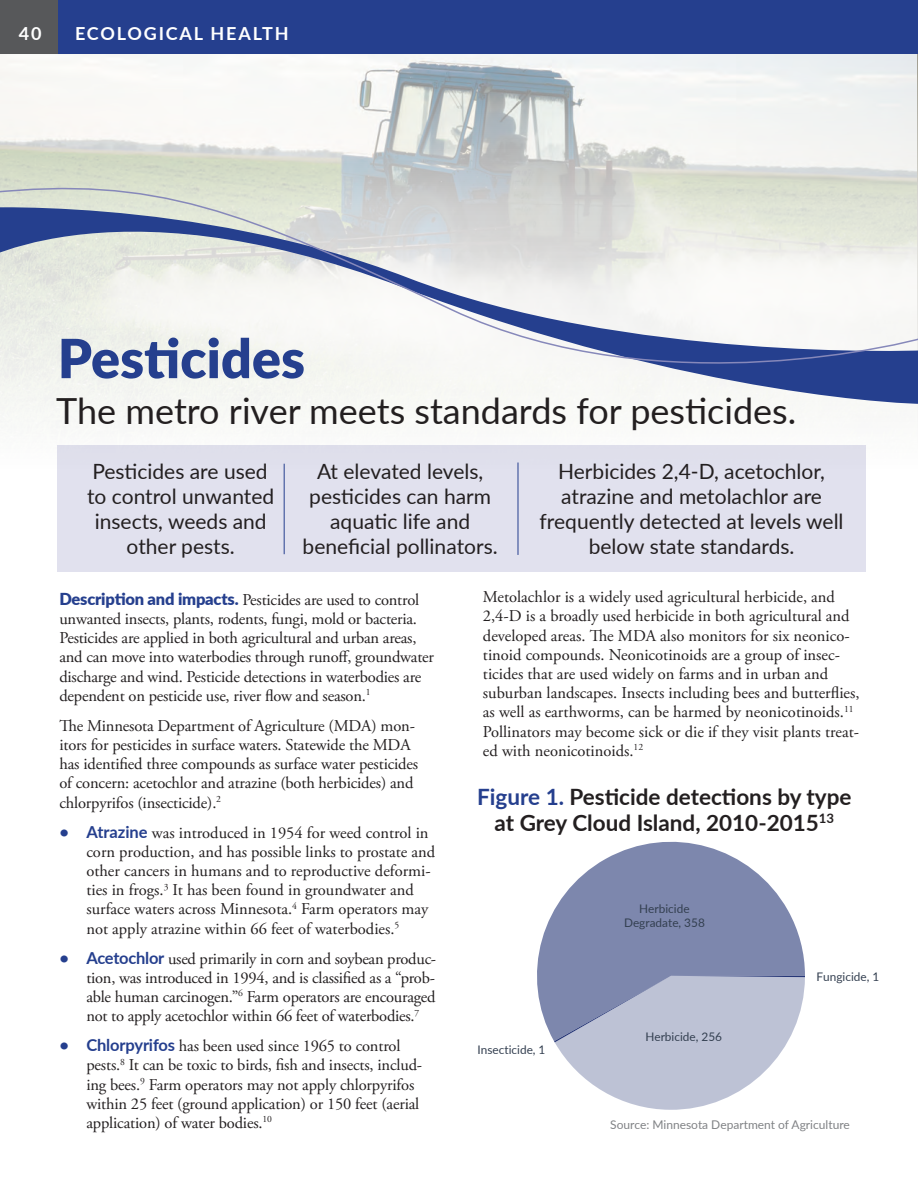
<style>
.page{position:relative;width:918px;height:1188px;background:#fff}
.page>*{position:absolute;margin:0;border:0;box-sizing:border-box;transform-origin:0 0}
.Indicator_Names{font:900 54px "Lato";color:#253f8e}
.Headline{font:36px "Lato";color:#231f20}
.t1{font:700 22.5px/25.5px "Lato";color:#231f20;text-align:center}
.Summary_Points{font:21px/25.2px "Lato";color:#231f20;text-align:center}
.t2{font:700 18px "Lato";letter-spacing:.1em;color:#fff}
.t3{font:16.5px/19.2px "Adobe Garamond Pro";letter-spacing:-.01em;color:#231f20}
.Chart_Source_Listing{font:12px "Lato";color:#808285}
.t4{font:11.85px/13.8px "Lato";color:#333f50;text-align:center}
.s1{font-family:"Lato";font-weight:900;color:#253f8e}
.s2{font-family:"Lato";font-weight:700;color:#253f8e}
.s3{color:#253f8e}
</style>
<div class="page">
<svg style="left:0;top:54px;width:918px;height:504px;fill:#f7f7f5"></svg>
<div style="left:58px;top:0;width:860px;height:54px;background:#253f8e"></div>
<div style="left:0;top:0;width:58px;height:54px;background:#57585a"></div>
<div style="left:58px;top:446px;width:808px;height:126px;background:#e1e1ee"></div>
<svg style="left:0;top:176px;width:918px;height:233px"></svg>
<hr style="left:284px;top:464px;width:1px;height:90px;background:#253f8e">
<hr style="left:518px;top:463px;width:1px;height:92px;background:#253f8e">
<svg style="left:537px;top:841px;width:268px;height:127px;fill:#7d87ad"></svg>
<svg style="left:537px;top:968px;width:268px;height:142px"></svg>
<div style="left:907px;top:0;width:11px;height:53px;background:#253f8e"></div>
<p class="t2" style="left:19px;top:20px;width:24px">40</p>
<p class="t2" style="left:75px;top:20px;width:215px">ECOLOGICAL HEALTH</p>
<p class="Indicator_Names" style="left:58px;top:318px;width:249px">Pesticides</p>
<p class="Headline" style="left:56px;top:385px;width:742px">The metro river meets standards for pesticides.</p>
<p class="Summary_Points" style="left:87px;top:458px;width:189px">Pesticides are used to control unwanted insects, weeds and other pests.</p>
<p class="Summary_Points" style="left:303px;top:457px;width:197px">At elevated levels, pesticides can harm aquatic life and beneficial pollinators.</p>
<p class="t3" style="left:59px;top:590px;width:376px"><span class="s1">Description and impacts.</span> Pesticides are used to control unwanted insects, plants, rodents, fungi, mold or bacteria.<br>Pesticides are applied in both agricultural and urban areas, and can move into waterbodies through runoff, groundwater discharge and wind. Pesticide detections in waterbodies are dependent on pesticide use, river flow and season.<sup>1</sup></p>
<p class="t3" style="left:59px;top:716px;width:360px">The Minnesota Department of Agriculture (MDA) mon&shy;itors for pesticides in surface waters. Statewide the MDA has identified three compounds as surface water pesticides of concern: acetochlor and atrazine (both herbicides) and chlorpyrifos (insecticide).<sup>2</sup></p>
<p class="t3" style="left:86px;top:823px;width:350px;text-indent:-27px"><span class="s2">• Atrazine</span> was introduced in 1954 for weed control in corn production, and has possible links to prostate and other cancers in humans and to reproductive deformi&shy;ties in frogs.<sup>3</sup> It has been found in groundwater and surface waters across Minnesota.<sup>4</sup> Farm operators may not apply atrazine within 66 feet of waterbodies.<sup>5</sup></p>
<p class="t3" style="left:86px;top:949px;width:351px;text-align:justify;text-indent:-27px"><span class="s2">• Acetochlor</span> used primarily in corn and soybean produc&shy;tion, was introduced in 1994, and is classified as a “prob&shy;able human carcinogen.”<sup>6</sup> Farm operators are encouraged not to apply acetochlor within 66 feet of waterbodies.<sup>7</sup></p>
<p class="t3" style="left:86px;top:1037px;width:337px;text-indent:-27px"><span class="s2">• Chlorpyrifos</span> has been used since 1965 to control pests.<sup>8</sup> It can be toxic to birds, fish and insects, includ&shy;ing bees.<sup>9</sup> Farm operators may not apply chlorpyrifos within 25 feet (ground application) or 150 feet (aerial application) of water bodies.<sup>10</sup></p>
<p class="Summary_Points" style="left:540px;top:458px;width:306px">Herbicides 2,4-D, acetochlor, atrazine and metolachlor are frequently detected at levels well below state standards.</p>
<p class="t3" style="left:483px;top:588px;width:378px">Metolachlor is a widely used agricultural herbicide, and 2,4-D is a broadly used herbicide in both agricultural and developed areas. The MDA also monitors for six neonico&shy;tinoid compounds. Neonicotinoids are a group of insec&shy;ticides that are used widely on farms and in urban and suburban landscapes. Insects including bees and butterflies, as well as earthworms, can be harmed by neonicotinoids.<sup>11<br></sup>Pollinators may become sick or die if they visit plants treat&shy;ed with neonicotinoids.<sup>12</sup></p>
<p class="t1" style="left:477px;top:783px;width:376px"><span class="s3">Figure 1.</span> Pesticide detections by type at Grey Cloud Island, 2010-2015<sup>13</sup></p>
<p class="t4" style="left:624px;top:901px;width:82px">Herbicide<br>Degradate, 358</p>
<p class="t4" style="left:817px;top:969px;width:64px">Fungicide, 1</p>
<p class="t4" style="left:645px;top:1029px;width:78px">Herbicide, 256</p>
<p class="t4" style="left:478px;top:1042px;width:69px">Insecticide, 1</p>
<p class="Chart_Source_Listing" style="left:610px;top:1116px;width:241px">Source: Minnesota Department of Agriculture</p>
</div>
